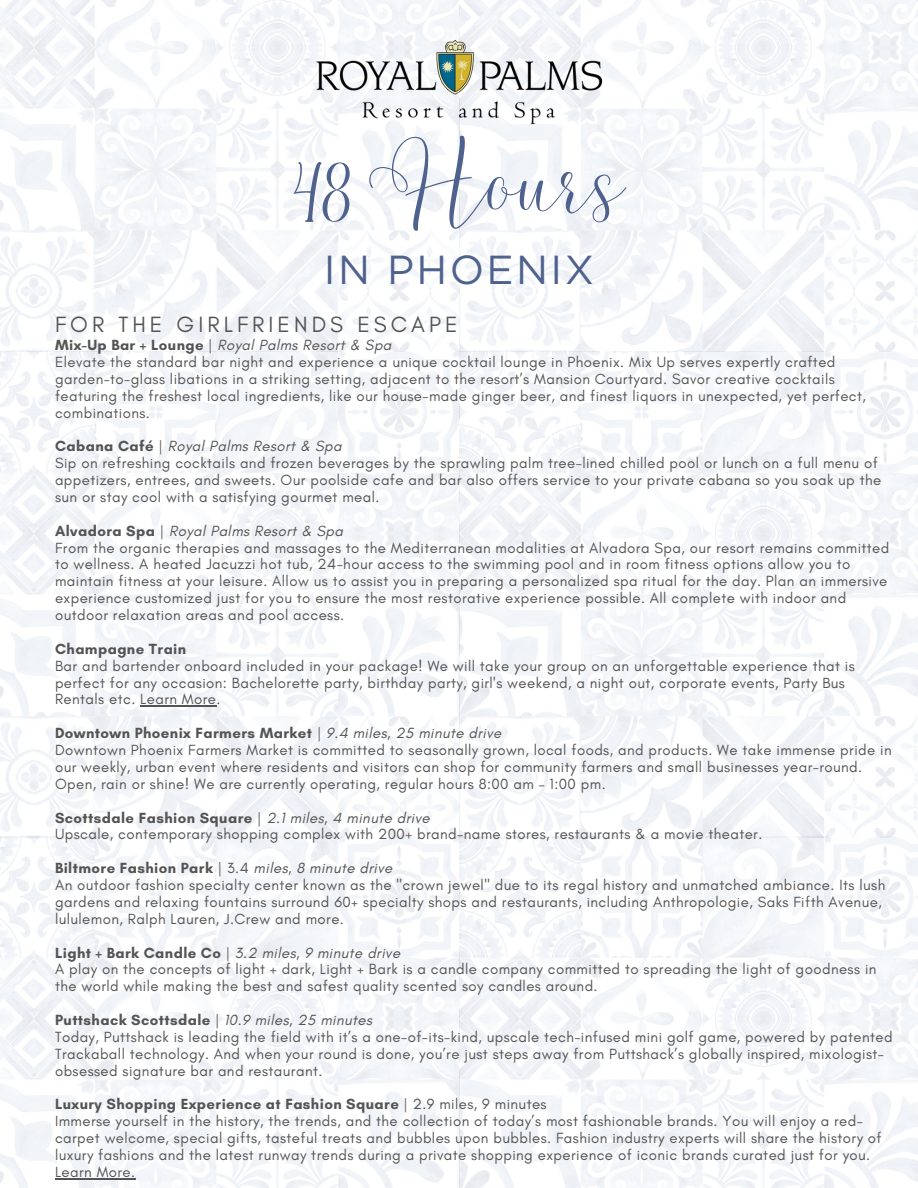
<style>
.page{position:relative;width:918px;height:1188px;background:#fff}
.page>*{position:absolute;margin:0;border:0;box-sizing:border-box;transform-origin:0 0}
.t1{font:70.5px "Malibu";color:#4f628d}
.t2{font:40.5px "Gotham";letter-spacing:.06em;color:#4f628d}
.t3{font:22.5px "Glacial Indifference";letter-spacing:.18em;color:#545454}
.t4{font:15px/16.8px "Glacial Indifference";letter-spacing:.03em;color:#545454}
.t5{font:700 15px "Glacial Indifference";letter-spacing:.03em;color:#545454}
.s1{font-weight:700}
.s2{font-style:italic}
</style>
<div class="page">
<img style="left:0;top:0;width:918px;height:1188px">
<img style="left:310px;top:30px;width:298px;height:101px">
<hr style="left:140px;top:706px;width:76px;height:1px;background:#545454">
<hr style="left:55px;top:1178px;width:81px;height:1px;background:#545454">
<h1 class="t1" style="left:293px;top:139px;width:334px">48 Hours</h1>
<h2 class="t2" style="left:324px;top:245px;width:272px">IN PHOENIX</h2>
<h3 class="t3" style="left:55px;top:311px;width:404px">FOR THE GIRLFRIENDS ESCAPE</h3>
<p class="t4" style="left:55px;top:336px;width:813px"><span class="s1">Mix-Up Bar + Lounge</span> | <span class="s2">Royal Palms Resort &amp; Spa<br></span>Elevate the standard bar night and experience a unique cocktail lounge in Phoenix. Mix Up serves expertly crafted garden-to-glass libations in a striking setting, adjacent to the resort’s Mansion Courtyard. Savor creative cocktails featuring the freshest local ingredients, like our house-made ginger beer, and finest liquors in unexpected, yet perfect, combinations.</p>
<p class="t4" style="left:55px;top:438px;width:828px"><span class="s1">Cabana Café</span> | <span class="s2">Royal Palms Resort &amp; Spa<br></span>Sip on refreshing cocktails and frozen beverages by the sprawling palm tree-lined chilled pool or lunch on a full menu of appetizers, entrees, and sweets. Our poolside cafe and bar also offers service to your private cabana so you soak up the sun or stay cool with a satisfying gourmet meal.</p>
<p class="t4" style="left:55px;top:522px;width:836px"><span class="s1">Alvadora Spa</span> | <span class="s2">Royal Palms Resort &amp; Spa<br></span>From the organic therapies and massages to the Mediterranean modalities at Alvadora Spa, our resort remains committed to wellness. A heated Jacuzzi hot tub, 24-hour access to the swimming pool and in room fitness options allow you to maintain fitness at your leisure. Allow us to assist you in preparing a personalized spa ritual for the day. Plan an immersive experience customized just for you to ensure the most restorative experience possible. All complete with indoor and outdoor relaxation areas and pool access.</p>
<p class="t5" style="left:55px;top:640px;width:133px">Champagne Train</p>
<p class="t4" style="left:55px;top:657px;width:801px">Bar and bartender onboard included in your package! We will take your group on an unforgettable experience that is perfect for any occasion: Bachelorette party, birthday party, girl's weekend, a night out, corporate events, Party Bus<br>Rentals etc. Learn More.</p>
<p class="t4" style="left:55px;top:725px;width:838px"><span class="s1">Downtown Phoenix Farmers Market</span> | <span class="s2">9.4 miles, 25 minute drive<br></span>Downtown Phoenix Farmers Market is committed to seasonally grown, local foods, and products. We take immense pride in our weekly, urban event where residents and visitors can shop for community farmers and small businesses year-round.<br>Open, rain or shine! We are currently operating, regular hours 8:00 am – 1:00 pm.</p>
<p class="t4" style="left:55px;top:809px;width:709px"><span class="s1">Scottsdale Fashion Square</span> | <span class="s2">2.1 miles, 4 minute drive<br></span>Upscale, contemporary shopping complex with 200+ brand-name stores, restaurants &amp; a movie theater.</p>
<p class="t4" style="left:55px;top:860px;width:832px"><span class="s1">Biltmore Fashion Park</span> | 3.4 <span class="s2">miles, 8 minute drive<br></span>An outdoor fashion specialty center known as the "crown jewel" due to its regal history and unmatched ambiance. Its lush gardens and relaxing fountains surround 60+ specialty shops and restaurants, including Anthropologie, Saks Fifth Avenue, lululemon, Ralph Lauren, J.Crew and more.</p>
<p class="t4" style="left:55px;top:944px;width:823px"><span class="s1">Light + Bark Candle Co</span> | <span class="s2">3.2 miles, 9 minute drive<br></span>A play on the concepts of light + dark, Light + Bark is a candle company committed to spreading the light of goodness in the world while making the best and safest quality scented soy candles around.</p>
<p class="t4" style="left:55px;top:1011px;width:839px"><span class="s1">Puttshack Scottsdale</span> | <span class="s2">10.9 miles, 25 minutes<br></span>Today, Puttshack is leading the field with it’s a one-of-its-kind, upscale tech-infused mini golf game, powered by patented Trackaball technology. And when your round is done, you’re just steps away from Puttshack’s globally inspired, mixologist&shy;obsessed signature bar and restaurant.</p>
<p class="t4" style="left:55px;top:1096px;width:828px"><span class="s1">Luxury Shopping Experience at Fashion Square</span> | 2.9 miles, 9 minutes<br>Immerse yourself in the history, the trends, and the collection of today’s most fashionable brands. You will enjoy a red&shy;carpet welcome, special gifts, tasteful treats and bubbles upon bubbles. Fashion industry experts will share the history of luxury fashions and the latest runway trends during a private shopping experience of iconic brands curated just for you.<br>Learn More.</p>
</div>
